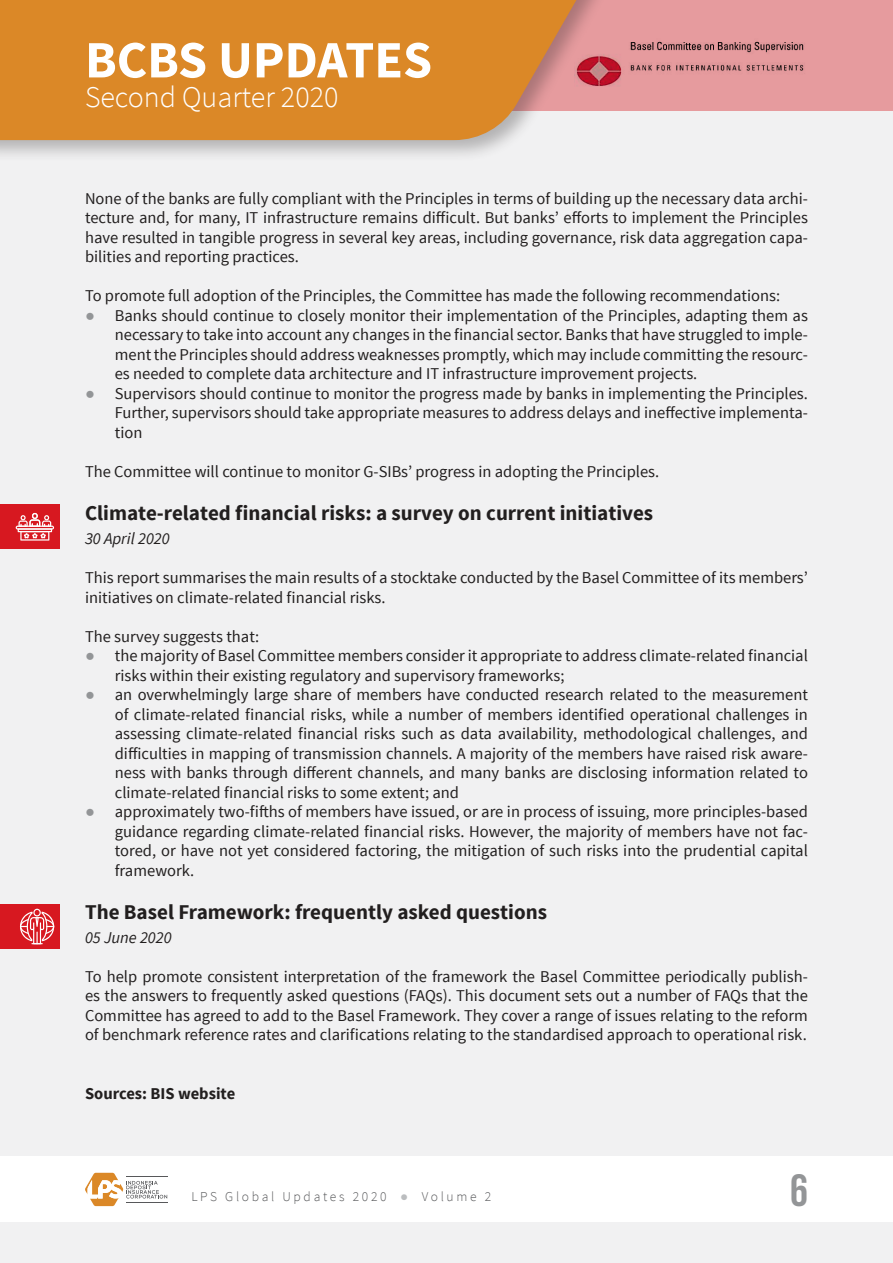
<style>
.page{position:relative;width:893px;height:1263px;background:#f1f1f2}
.page>*{position:absolute;margin:0;border:0;box-sizing:border-box;transform-origin:0 0}
.t1{font:700 52.5px "Source Sans Pro";color:#fff}
.t2{font:700 45px "Bebas Neue";color:#939597}
.t3{font:300 30px "Source Sans Pro";color:#fff}
.t4{font:700 21px "Source Sans Pro";color:#221f1f}
.t5{font:16.5px/19.5px "Source Sans Pro";color:#221f1f;text-align:justify}
.t6{font:italic 16.5px "Source Sans Pro";color:#221f1f}
.t7{font:700 16.5px "Source Sans Pro";color:#221f1f}
.t8{font:300 13.5px "Source Sans Pro";letter-spacing:.2em;color:#57585a}
.s1{font-family:"Arial";color:#939597}
.s2{font-family:"Arial";font-weight:400;color:#bbbdbf}
</style>
<div class="page">
<div style="left:0;top:0;width:893px;height:111px;background:#e69b9e"></div>
<div style="left:0;top:0;width:610px;height:163px;background:#221f1f;opacity:.3"></div>
<svg style="left:0;top:0;width:589px;height:140px;background:#da8b33"></svg>
<div style="left:0;top:1157px;width:893px;height:65px;background:#fff"></div>
<svg style="left:85px;top:1173px;width:82px;height:33px"></svg>
<img style="left:575px;top:39px;width:229px;height:51px">
<div style="left:0;top:904px;width:59px;height:45px;background:#d71820"></div>
<svg style="left:20px;top:909px;width:34px;height:35px"></svg>
<div style="left:0;top:505px;width:59px;height:44px;background:#d71820"></div>
<svg style="left:16px;top:526px;width:38px;height:4px"></svg>
<hr style="left:17px;top:527px;width:36px;height:1px;background:#fff">
<svg style="left:19px;top:513px;width:32px;height:28px"></svg>
<h1 class="t1" style="left:85px;top:40px;width:349px">BCBS UPDATES</h1>
<h3 class="t3" style="left:85px;top:86px;width:255px">Second Quarter 2020</h3>
<p class="t5" style="left:85px;top:189px;width:724px">None of the banks are fully compliant with the Principles in terms of building up the necessary data archi&shy;tecture and, for many, IT infrastructure remains difficult. But banks’ efforts to implement the Principles have resulted in tangible progress in several key areas, including governance, risk data aggregation capa&shy;bilities and reporting practices.</p>
<p class="t5" style="left:85px;top:286px;width:697px">To promote full adoption of the Principles, the Committee has made the following recommendations:</p>
<p class="t5" style="left:115px;top:306px;width:695px;text-indent:-30px"><span class="s1">●</span> Banks should continue to closely monitor their implementation of the Principles, adapting them as necessary to take into account any changes in the financial sector. Banks that have struggled to imple&shy;ment the Principles should address weaknesses promptly, which may include committing the resourc&shy;es needed to complete data architecture and IT infrastructure improvement projects.</p>
<p class="t5" style="left:115px;top:384px;width:695px;text-indent:-30px"><span class="s1">●</span> Supervisors should continue to monitor the progress made by banks in implementing the Principles.<br>Further, supervisors should take appropriate measures to address delays and ineffective implementa&shy;tion</p>
<p class="t5" style="left:85px;top:462px;width:576px">The Committee will continue to monitor G-SIBs’ progress in adopting the Principles.</p>
<p class="t4" style="left:85px;top:500px;width:570px">Climate-related financial risks: a survey on current initiatives</p>
<p class="t6" style="left:85px;top:532px;width:86px">30 April 2020</p>
<p class="t5" style="left:85px;top:569px;width:724px">This report summarises the main results of a stocktake conducted by the Basel Committee of its members’ initiatives on climate-related financial risks.</p>
<p class="t5" style="left:85px;top:627px;width:176px">The survey suggests that:</p>
<p class="t5" style="left:115px;top:646px;width:695px;text-indent:-30px"><span class="s1">●</span> the majority of Basel Committee members consider it appropriate to address climate-related financial risks within their existing regulatory and supervisory frameworks;</p>
<p class="t5" style="left:115px;top:685px;width:695px;text-indent:-30px"><span class="s1">●</span> an overwhelmingly large share of members have conducted research related to the measurement of climate-related financial risks, while a number of members identified operational challenges in assessing climate-related financial risks such as data availability, methodological challenges, and difficulties in mapping of transmission channels. A majority of the members have raised risk aware&shy;ness with banks through different channels, and many banks are disclosing information related to climate-related financial risks to some extent; and</p>
<p class="t5" style="left:115px;top:802px;width:695px;text-indent:-30px"><span class="s1">●</span> approximately two-fifths of members have issued, or are in process of issuing, more principles-based guidance regarding climate-related financial risks. However, the majority of members have not fac&shy;tored, or have not yet considered factoring, the mitigation of such risks into the prudential capital framework.</p>
<p class="t4" style="left:85px;top:899px;width:463px">The Basel Framework: frequently asked questions</p>
<p class="t6" style="left:85px;top:931px;width:88px">05 June 2020</p>
<p class="t5" style="left:85px;top:968px;width:724px">To help promote consistent interpretation of the framework the Basel Committee periodically publish&shy;es the answers to frequently asked questions (FAQs). This document sets out a number of FAQs that the Committee has agreed to add to the Basel Framework. They cover a range of issues relating to the reform of benchmark reference rates and clarifications relating to the standardised approach to operational risk.</p>
<p class="t7" style="left:85px;top:1083px;width:152px">Sources: BIS website</p>
<p class="t8" style="left:191px;top:1191px;width:301px">LPS Global Updates 2020 <span class="s2">●</span> Volume 2</p>
<h2 class="t2" style="left:790px;top:1164px;width:19px">6</h2>
</div>
